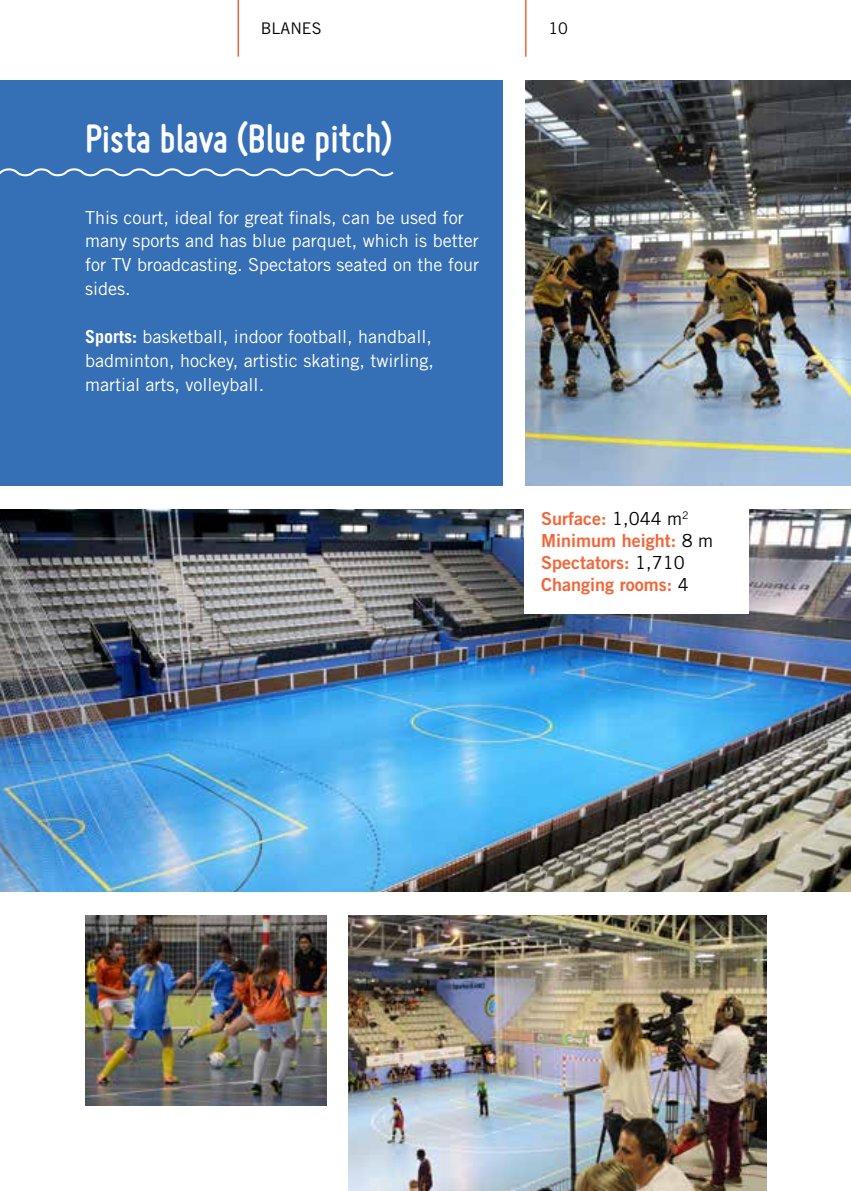
<style>
.page{position:relative;width:851px;height:1191px;background:#fff}
.page>*{position:absolute;margin:0;border:0;box-sizing:border-box;transform-origin:0 0}
.t1{font:700 42px "Miso";color:#fff}
.t2{font:18px/23.8px "Trade Gothic LT Std";color:#fff}
.t3{font:18px/22px "Trade Gothic LT Std Bd 2";color:#f46538}
.t4{font:16px "Trade Gothic LT Std";color:#000}
.s1{font-weight:700}
.s2{font-family:"Trade Gothic LT Std";color:#000}
</style>
<div class="page">
<div style="left:0;top:81px;width:502px;height:405px;background:#356fb6"></div>
<svg style="left:0;top:168px;width:394px;height:9px"></svg>
<img style="left:0;top:510px;width:850px;height:381px">
<div style="left:524px;top:495px;width:224px;height:118px;background:#fff"></div>
<img style="left:85px;top:915px;width:241px;height:191px">
<img style="left:349px;top:915px;width:417px;height:276px">
<img style="left:525px;top:81px;width:325px;height:405px">
<hr style="left:237px;top:0;width:2px;height:57px;background:#f46538">
<hr style="left:525px;top:0;width:1px;height:57px;background:#f46538">
<p class="t4" style="left:261px;top:19px;width:62px">BLANES</p>
<p class="t4" style="left:548px;top:19px;width:21px">10</p>
<h1 class="t1" style="left:85px;top:115px;width:309px">Pista blava (Blue pitch)</h1>
<p class="t2" style="left:85px;top:205px;width:395px">This court, ideal for great finals, can be used for many sports and has blue parquet, which is better for TV broadcasting. Spectators seated on the four sides.</p>
<p class="t2" style="left:85px;top:324px;width:350px;text-align:justify"><span class="s1">Sports:</span> basketball, indoor football, handball, badminton, hockey, artistic skating, twirling, martial arts, volleyball.</p>
<p class="t3" style="left:541px;top:507px;width:173px">Surface: <span class="s2">1,044 m</span><sup>2<br></sup>Minimum height: <span class="s2">8 m<br></span>Spectators: <span class="s2">1,710<br></span>Changing rooms: <span class="s2">4</span></p>
</div>
